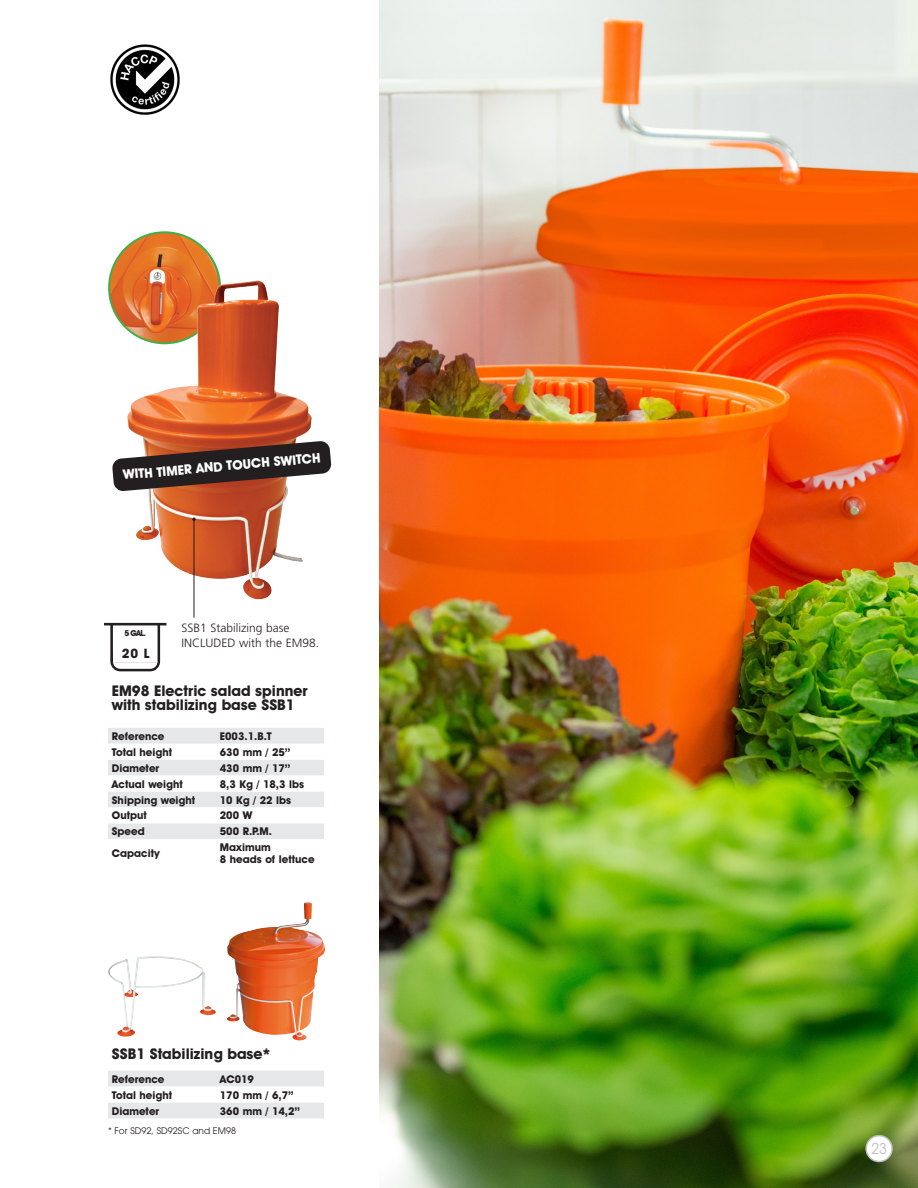
<style>
.page{position:relative;width:918px;height:1188px;background:#fff}
.page>*{position:absolute;margin:0;border:0;box-sizing:border-box;transform-origin:0 0}
.t1{font:15px "Avant Garde";color:#bcbdc0;scale:.93 1}
.t2{font:700 14.85px/14.2px "Avant Garde IT Cby BT";color:#231f20}
.t3{font:700 13.2px "Avant Garde IT Cby BT";color:#fff}
.t4{font:700 13.05px "Avant Garde IT Cby BT";color:#231f20}
.t5{font:300 12px/15px "Frutiger";color:#231f20}
.t6{font:700 10.8px/11.7px "Avant Garde IT Cby BT";color:#231f20}
.t7{font:9px "Avant Garde";color:#231f20}
.t8{font:700 8.25px "Avant Garde IT Cby BT";color:#231f20}
</style>
<div class="page">
<img style="left:110px;top:44px;width:70px;height:71px">
<img style="left:380px;top:0;width:538px;height:1188px">
<img style="left:109px;top:232px;width:111px;height:111px;border-radius:56px">
<svg style="left:108px;top:728px;width:216px;height:111px"></svg>
<img style="left:108px;top:956px;width:108px;height:81px">
<svg style="left:108px;top:1071px;width:216px;height:47px"></svg>
<img style="left:227px;top:902px;width:98px;height:138px">
<svg style="left:110px;top:646px;width:51px;height:25px"></svg>
<img style="left:104px;top:252px;width:208px;height:394px">
<svg style="left:112px;top:441px;width:220px;height:50px;background:#644840"></svg>
<hr style="left:194px;top:519px;width:1px;height:99px;background:#231f20">
<div style="left:866px;top:1136px;width:26px;height:26px;background:#fff;border-radius:50%"></div>
<div style="left:865px;top:1135px;width:28px;height:27px;border:2px solid #bcbdc0;border-radius:50%"></div>
<p class="t3" style="left:122px;top:467px;width:200px;rotate:-5deg">WITH TIMER AND TOUCH SWITCH</p>
<p class="t5" style="left:182px;top:620px;width:139px">SSB1 Stabilizing base<br>INCLUDED with the EM98.</p>
<h2 class="t2" style="left:112px;top:683px;width:197px">EM98 Electric salad spinner with stabilizing base SSB1</h2>
<p class="t6" style="left:112px;top:730px;width:54px">Reference</p>
<p class="t6" style="left:220px;top:730px;width:53px">E003.1.B.T</p>
<p class="t6" style="left:112px;top:746px;width:62px">Total height</p>
<p class="t6" style="left:220px;top:746px;width:72px">630 mm / 25’’</p>
<p class="t6" style="left:112px;top:762px;width:49px">Diameter</p>
<p class="t6" style="left:220px;top:762px;width:72px">430 mm / 17’’</p>
<p class="t6" style="left:112px;top:778px;width:72px">Actual weight</p>
<p class="t6" style="left:220px;top:778px;width:86px">8,3 Kg / 18,3 lbs</p>
<p class="t6" style="left:112px;top:794px;width:85px">Shipping weight</p>
<p class="t6" style="left:220px;top:794px;width:73px">10 Kg / 22 lbs</p>
<p class="t6" style="left:112px;top:810px;width:36px">Output</p>
<p class="t6" style="left:220px;top:810px;width:34px">200 W</p>
<p class="t6" style="left:112px;top:826px;width:34px">Speed</p>
<p class="t6" style="left:220px;top:826px;width:54px">500 R.P.M.</p>
<p class="t6" style="left:112px;top:847px;width:49px">Capacity</p>
<p class="t6" style="left:220px;top:842px;width:96px">Maximum<br>8 heads of lettuce</p>
<p class="t8" style="left:124px;top:628px;width:23px">5 GAL.</p>
<p class="t4" style="left:122px;top:646px;width:29px">20 L</p>
<h2 class="t2" style="left:112px;top:1046px;width:160px">SSB1 Stabilizing base*</h2>
<p class="t6" style="left:112px;top:1073px;width:54px">Reference</p>
<p class="t6" style="left:220px;top:1073px;width:36px">AC019</p>
<p class="t6" style="left:112px;top:1089px;width:62px">Total height</p>
<p class="t6" style="left:220px;top:1089px;width:75px">170 mm / 6,7’’</p>
<p class="t6" style="left:112px;top:1105px;width:49px">Diameter</p>
<p class="t6" style="left:220px;top:1105px;width:82px">360 mm / 14,2’’</p>
<p class="t7" style="left:108px;top:1125px;width:129px">* For SD92, SD92SC and EM98</p>
<h1 class="t1" style="left:871px;top:1140px;width:18px">23</h1>
</div>
